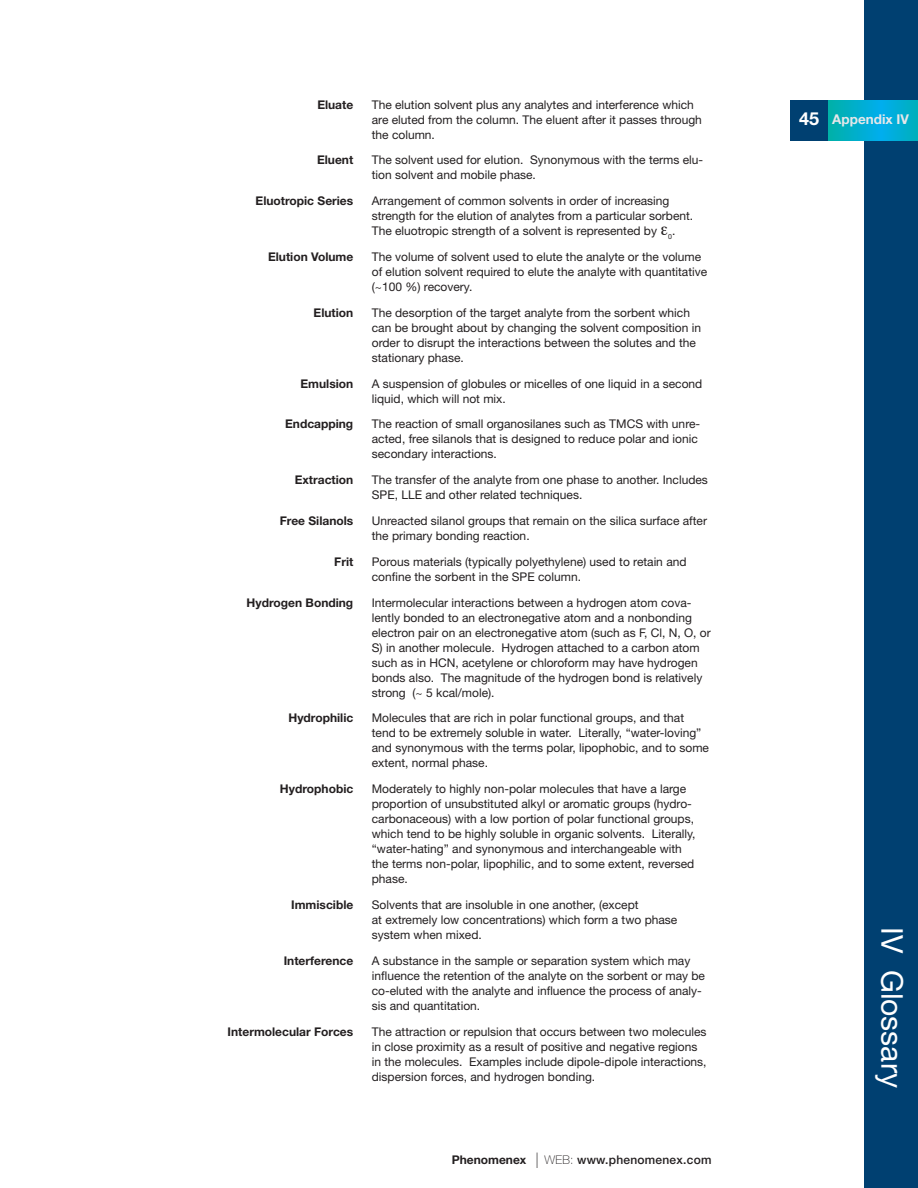
<style>
.page{position:relative;width:918px;height:1188px;background:#fff}
.page>*{position:absolute;margin:0;border:0;box-sizing:border-box;transform-origin:0 0}
.Chromats{font:30px "Helvetica Neue LT Std";color:#fff}
.Notes{font:700 18px "Helvetica Neue LT Std";color:#fff}
.t1{font:700 13.5px "Helvetica Neue LT Std";color:#e6e7e9}
.Glossary{font:12px/15px "Helvetica Neue LT Std";color:#231f20}
.Glossary-2{font:700 12px "Helvetica Neue LT Std";color:#231f20}
.t2{font:500 12px "Helvetica Neue LT Std";letter-spacing:.02em;color:#231f20}
.s1{font-weight:700}
.s2{font-weight:400;font-stretch:condensed;font-size:21.6px}
.s3{font-weight:100}
</style>
<div class="page">
<div style="left:864px;top:0;width:54px;height:1188px;background:#004071"></div>
<div style="left:791px;top:100px;width:37px;height:41px;background:#004071"></div>
<svg style="left:828px;top:100px;width:90px;height:41px;background:#00aece"></svg>
<p class="Glossary-2" style="left:317px;top:97px;width:37px">Eluate</p>
<p class="Glossary" style="left:372px;top:97px;width:332px">The elution solvent plus any analytes and interference which are eluted from the column. The eluent after it passes through the column.</p>
<p class="Glossary-2" style="left:317px;top:153px;width:38px">Eluent</p>
<p class="Glossary" style="left:372px;top:153px;width:333px">The solvent used for elution. Synonymous with the terms elu&shy;tion solvent and mobile phase.</p>
<p class="Glossary-2" style="left:256px;top:194px;width:99px">Eluotropic Series</p>
<p class="Glossary" style="left:372px;top:193px;width:323px">Arrangement of common solvents in order of increasing strength for the elution of analytes from a particular sorbent.<br>The eluotropic strength of a solvent is represented by <sub>0</sub>.</p>
<p class="Glossary-2" style="left:268px;top:249px;width:87px">Elution Volume</p>
<p class="Glossary" style="left:372px;top:249px;width:337px">The volume of solvent used to elute the analyte or the volume of elution solvent required to elute the analyte with quantitative (~100 %) recovery.</p>
<p class="Glossary-2" style="left:314px;top:305px;width:41px">Elution</p>
<p class="Glossary" style="left:372px;top:305px;width:331px">The desorption of the target analyte from the sorbent which can be brought about by changing the solvent composition in order to disrupt the interactions between the solutes and the stationary phase.</p>
<p class="Glossary-2" style="left:300px;top:376px;width:54px">Emulsion</p>
<p class="Glossary" style="left:372px;top:376px;width:332px">A suspension of globules or micelles of one liquid in a second liquid, which will not mix.</p>
<p class="Glossary-2" style="left:285px;top:417px;width:70px">Endcapping</p>
<p class="Glossary" style="left:372px;top:417px;width:330px">The reaction of small organosilanes such as TMCS with unre&shy;acted, free silanols that is designed to reduce polar and ionic secondary interactions.</p>
<p class="Glossary-2" style="left:295px;top:473px;width:60px">Extraction</p>
<p class="Glossary" style="left:372px;top:472px;width:338px">The transfer of the analyte from one phase to another. Includes<br>SPE, LLE and other related techniques.</p>
<p class="Glossary-2" style="left:280px;top:513px;width:75px">Free Silanols</p>
<p class="Glossary" style="left:372px;top:513px;width:337px">Unreacted silanol groups that remain on the silica surface after the primary bonding reaction.</p>
<p class="Glossary-2" style="left:334px;top:554px;width:21px">Frit</p>
<p class="Glossary" style="left:372px;top:554px;width:316px">Porous materials (typically polyethylene) used to retain and confine the sorbent in the SPE column.</p>
<p class="Glossary-2" style="left:247px;top:595px;width:108px">Hydrogen Bonding</p>
<p class="Glossary" style="left:372px;top:595px;width:340px">Intermolecular interactions between a hydrogen atom cova&shy;lently bonded to an electronegative atom and a nonbonding electron pair on an electronegative atom (such as F, Cl, N, O, or S) in another molecule. Hydrogen attached to a carbon atom such as in HCN, acetylene or chloroform may have hydrogen bonds also. The magnitude of the hydrogen bond is relatively strong (~ 5 kcal/mole).</p>
<p class="Glossary-2" style="left:288px;top:711px;width:66px">Hydrophilic</p>
<p class="Glossary" style="left:372px;top:711px;width:339px">Molecules that are rich in polar functional groups, and that tend to be extremely soluble in water. Literally, “water-loving” and synonymous with the terms polar, lipophobic, and to some extent, normal phase.</p>
<p class="Glossary-2" style="left:280px;top:782px;width:75px">Hydrophobic</p>
<p class="Glossary" style="left:372px;top:781px;width:325px">Moderately to highly non-polar molecules that have a large proportion of unsubstituted alkyl or aromatic groups (hydro&shy;carbonaceous) with a low portion of polar functional groups, which tend to be highly soluble in organic solvents. Literally, “water-hating” and synonymous and interchangeable with the terms non-polar, lipophilic, and to some extent, reversed phase.</p>
<p class="Glossary-2" style="left:291px;top:897px;width:64px">Immiscible</p>
<p class="Glossary" style="left:372px;top:897px;width:307px">Solvents that are insoluble in one another, (except<br>at extremely low concentrations) which form a two phase system when mixed.</p>
<p class="Glossary-2" style="left:284px;top:953px;width:71px">Interference</p>
<p class="Glossary" style="left:372px;top:953px;width:335px">A substance in the sample or separation system which may influence the retention of the analyte on the sorbent or may be co-eluted with the analyte and influence the process of analy&shy;sis and quantitation.</p>
<p class="Glossary-2" style="left:228px;top:1024px;width:127px">Intermolecular Forces</p>
<p class="Glossary" style="left:372px;top:1024px;width:336px">The attraction or repulsion that occurs between two molecules in close proximity as a result of positive and negative regions in the molecules. Examples include dipole-dipole interactions, dispersion forces, and hydrogen bonding.</p>
<p class="t2" style="left:452px;top:1152px;width:261px"><span class="s1">Phenomenex</span> <span class="s2">l</span> <span class="s3">WEB:</span> www.phenomenex.com</p>
<p class="Notes" style="left:799px;top:108px;width:22px">45</p>
<p class="t1" style="left:832px;top:111px;width:78px">Appendix IV</p>
<p class="Chromats" style="left:871px;top:1088px;width:185px;rotate:-90deg">SPE Glossary</p>
<p class="Chromats" style="left:910px;top:927px;width:162px;rotate:90deg">IV Glossary</p>
</div>
